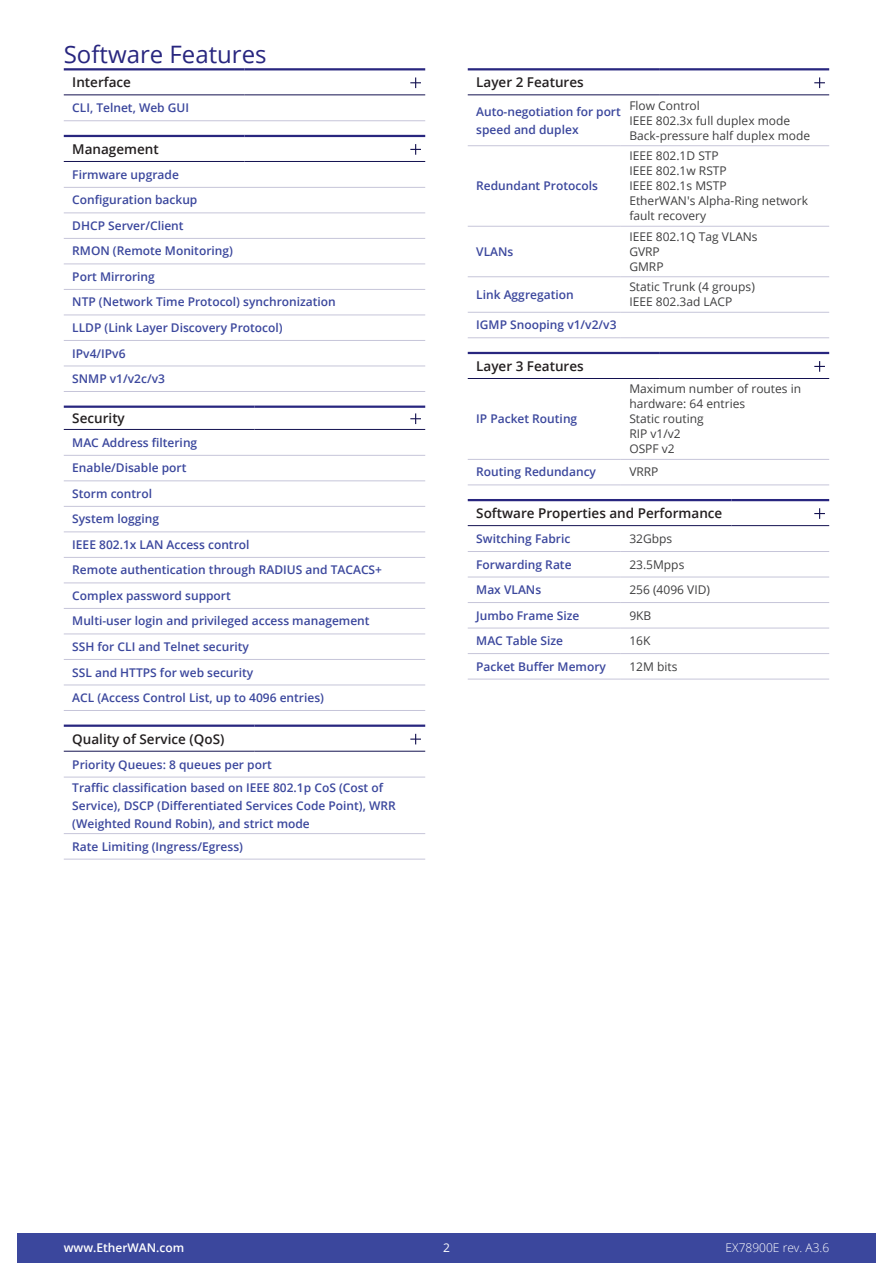
<style>
.page{position:relative;width:893px;height:1263px;background:#fff}
.page>*{position:absolute;margin:0;border:0;box-sizing:border-box;transform-origin:0 0}
.t1{font:24px "Open Sans";color:#28267f}
.t2{font:600 13.5px "Open Sans";color:#231f20}
.t3{font:600 12px/25.5px "Open Sans";color:#3b479d}
.t4{font:12px/15px "Open Sans";color:#3e3e3f}
.t5{font:600 12px "Open Sans";color:#fff}
.t6{font:300 12px "Open Sans";color:#fff}
.t7{font:12px "Open Sans";color:#fff}
</style>
<div class="page">
<div style="left:17px;top:1233px;width:859px;height:30px;background:#3b479d"></div>
<hr style="left:64px;top:68px;width:180px;height:2px;background:#28267f">
<hr style="left:244px;top:68px;width:181px;height:2px;background:#28267f">
<hr style="left:64px;top:94px;width:180px;height:1px;background:#131150">
<hr style="left:244px;top:94px;width:181px;height:1px;background:#131150">
<svg style="left:410px;top:77px;width:11px;height:11px"></svg>
<hr style="left:64px;top:120px;width:361px;height:1px;background:#c6c5d9">
<hr style="left:64px;top:135px;width:180px;height:2px;background:#28267f">
<hr style="left:244px;top:135px;width:181px;height:2px;background:#28267f">
<hr style="left:64px;top:161px;width:180px;height:1px;background:#131150">
<hr style="left:244px;top:161px;width:181px;height:1px;background:#131150">
<svg style="left:410px;top:144px;width:11px;height:11px"></svg>
<hr style="left:64px;top:187px;width:361px;height:1px;background:#c6c5d9">
<hr style="left:64px;top:212px;width:361px;height:1px;background:#c6c5d9">
<hr style="left:64px;top:238px;width:361px;height:1px;background:#c6c5d9">
<hr style="left:64px;top:264px;width:361px;height:1px;background:#c6c5d9">
<hr style="left:64px;top:289px;width:361px;height:1px;background:#c6c5d9">
<hr style="left:64px;top:315px;width:361px;height:1px;background:#c6c5d9">
<hr style="left:64px;top:340px;width:361px;height:1px;background:#c6c5d9">
<hr style="left:64px;top:366px;width:361px;height:1px;background:#c6c5d9">
<hr style="left:64px;top:391px;width:361px;height:1px;background:#c6c5d9">
<hr style="left:64px;top:406px;width:191px;height:2px;background:#28267f">
<hr style="left:64px;top:429px;width:191px;height:1px;background:#131150">
<hr style="left:255px;top:406px;width:170px;height:2px;background:#28267f">
<hr style="left:255px;top:429px;width:170px;height:1px;background:#131150">
<svg style="left:410px;top:413px;width:11px;height:11px"></svg>
<hr style="left:64px;top:455px;width:361px;height:1px;background:#c6c5d9">
<hr style="left:64px;top:480px;width:361px;height:1px;background:#c6c5d9">
<hr style="left:64px;top:506px;width:361px;height:1px;background:#c6c5d9">
<hr style="left:64px;top:531px;width:361px;height:1px;background:#c6c5d9">
<hr style="left:64px;top:557px;width:361px;height:1px;background:#c6c5d9">
<hr style="left:64px;top:582px;width:361px;height:1px;background:#c6c5d9">
<hr style="left:64px;top:608px;width:361px;height:1px;background:#c6c5d9">
<hr style="left:64px;top:633px;width:361px;height:1px;background:#c6c5d9">
<hr style="left:64px;top:659px;width:361px;height:1px;background:#c6c5d9">
<hr style="left:64px;top:685px;width:361px;height:1px;background:#c6c5d9">
<hr style="left:64px;top:710px;width:361px;height:1px;background:#c6c5d9">
<hr style="left:64px;top:724px;width:191px;height:3px;background:#28267f">
<hr style="left:64px;top:751px;width:191px;height:1px;background:#131150">
<hr style="left:255px;top:724px;width:170px;height:3px;background:#28267f">
<hr style="left:255px;top:751px;width:170px;height:1px;background:#131150">
<svg style="left:410px;top:734px;width:11px;height:10px"></svg>
<hr style="left:64px;top:777px;width:361px;height:1px;background:#c6c5d9">
<hr style="left:64px;top:833px;width:361px;height:1px;background:#c6c5d9">
<hr style="left:64px;top:859px;width:361px;height:1px;background:#c6c5d9">
<hr style="left:468px;top:68px;width:191px;height:2px;background:#28267f">
<hr style="left:468px;top:94px;width:191px;height:1px;background:#131150">
<hr style="left:659px;top:68px;width:170px;height:2px;background:#28267f">
<hr style="left:659px;top:94px;width:170px;height:1px;background:#131150">
<svg style="left:814px;top:77px;width:11px;height:11px"></svg>
<hr style="left:468px;top:145px;width:153px;height:1px;background:#c6c5d9">
<hr style="left:468px;top:226px;width:153px;height:1px;background:#c6c5d9">
<hr style="left:468px;top:276px;width:153px;height:1px;background:#c6c5d9">
<hr style="left:468px;top:312px;width:153px;height:1px;background:#c6c5d9">
<hr style="left:468px;top:337px;width:153px;height:1px;background:#c6c5d9">
<hr style="left:621px;top:145px;width:208px;height:1px;background:#c6c5d9">
<hr style="left:621px;top:226px;width:208px;height:1px;background:#c6c5d9">
<hr style="left:621px;top:276px;width:208px;height:1px;background:#c6c5d9">
<hr style="left:621px;top:312px;width:208px;height:1px;background:#c6c5d9">
<hr style="left:621px;top:337px;width:208px;height:1px;background:#c6c5d9">
<hr style="left:468px;top:352px;width:191px;height:2px;background:#28267f">
<hr style="left:468px;top:378px;width:191px;height:1px;background:#131150">
<hr style="left:659px;top:352px;width:170px;height:2px;background:#28267f">
<hr style="left:659px;top:378px;width:170px;height:1px;background:#131150">
<svg style="left:814px;top:361px;width:11px;height:11px"></svg>
<hr style="left:468px;top:459px;width:153px;height:1px;background:#c6c5d9">
<hr style="left:468px;top:484px;width:153px;height:1px;background:#c6c5d9">
<hr style="left:621px;top:459px;width:208px;height:1px;background:#c6c5d9">
<hr style="left:621px;top:484px;width:208px;height:1px;background:#c6c5d9">
<hr style="left:468px;top:499px;width:263px;height:2px;background:#28267f">
<hr style="left:468px;top:525px;width:263px;height:1px;background:#131150">
<hr style="left:731px;top:499px;width:98px;height:2px;background:#28267f">
<hr style="left:731px;top:525px;width:98px;height:1px;background:#131150">
<svg style="left:814px;top:508px;width:11px;height:11px"></svg>
<hr style="left:468px;top:551px;width:153px;height:1px;background:#c6c5d9">
<hr style="left:468px;top:577px;width:153px;height:1px;background:#c6c5d9">
<hr style="left:468px;top:602px;width:153px;height:1px;background:#c6c5d9">
<hr style="left:468px;top:628px;width:153px;height:1px;background:#c6c5d9">
<hr style="left:468px;top:653px;width:153px;height:1px;background:#c6c5d9">
<hr style="left:621px;top:551px;width:208px;height:1px;background:#c6c5d9">
<hr style="left:621px;top:577px;width:208px;height:1px;background:#c6c5d9">
<hr style="left:621px;top:602px;width:208px;height:1px;background:#c6c5d9">
<hr style="left:621px;top:628px;width:208px;height:1px;background:#c6c5d9">
<hr style="left:621px;top:653px;width:208px;height:1px;background:#c6c5d9">
<hr style="left:468px;top:679px;width:153px;height:1px;background:#c6c5d9">
<hr style="left:621px;top:679px;width:208px;height:1px;background:#c6c5d9">
<h1 class="t1" style="left:64px;top:38px;width:204px">Software Features</h1>
<p class="t2" style="left:72px;top:73px;width:60px">Interface</p>
<p class="t3" style="left:72px;top:95px;width:118px">CLI, Telnet, Web GUI</p>
<p class="t2" style="left:72px;top:140px;width:88px">Management</p>
<p class="t3" style="left:72px;top:162px;width:265px">Firmware upgrade<br>Configuration backup<br>DHCP Server/Client<br>RMON (Remote Monitoring)<br>Port Mirroring<br>NTP (Network Time Protocol) synchronization<br>LLDP (Link Layer Discovery Protocol)<br>IPv4/IPv6<br>SNMP v1/v2c/v3</p>
<p class="t2" style="left:72px;top:409px;width:54px">Security</p>
<p class="t3" style="left:72px;top:429px;width:311px">MAC Address filtering<br>Enable/Disable port<br>Storm control<br>System logging<br>IEEE 802.1x LAN Access control<br>Remote authentication through RADIUS and TACACS+<br>Complex password support<br>Multi-user login and privileged access management<br>SSH for CLI and Telnet security<br>SSL and HTTPS for web security<br>ACL (Access Control List, up to 4096 entries)</p>
<p class="t2" style="left:72px;top:729px;width:154px">Quality of Service (QoS)</p>
<p class="t3" style="left:72px;top:752px;width:312px;line-height:23px">Priority Queues: 8 queues per port<br>Traffic classification based on IEEE 802.1p CoS (Cost of</p>
<p class="t3" style="left:72px;top:796px;width:325px;line-height:18px">Service), DSCP (Differentiated Services Code Point), WRR (Weighted Round Robin), and strict mode</p>
<p class="t3" style="left:72px;top:833px;width:172px">Rate Limiting (Ingress/Egress)</p>
<p class="t2" style="left:476px;top:73px;width:109px">Layer 2 Features</p>
<p class="t3" style="left:476px;top:102px;width:146px;line-height:18px">Auto-negotiation for port speed and duplex</p>
<p class="t4" style="left:629px;top:98px;width:182px">Flow Control<br>IEEE 802.3x full duplex mode<br>Back-pressure half duplex mode</p>
<p class="t3" style="left:476px;top:173px;width:123px">Redundant Protocols</p>
<p class="t4" style="left:629px;top:148px;width:180px">IEEE 802.1D STP<br>IEEE 802.1w RSTP<br>IEEE 802.1s MSTP<br>EtherWAN's Alpha-Ring network fault recovery</p>
<p class="t3" style="left:476px;top:238px;width:39px">VLANs</p>
<p class="t4" style="left:629px;top:229px;width:130px">IEEE 802.1Q Tag VLANs<br>GVRP<br>GMRP</p>
<p class="t3" style="left:476px;top:281px;width:99px">Link Aggregation</p>
<p class="t4" style="left:629px;top:279px;width:127px">Static Trunk (4 groups)<br>IEEE 802.3ad LACP</p>
<p class="t3" style="left:476px;top:312px;width:142px">IGMP Snooping v1/v2/v3</p>
<p class="t2" style="left:476px;top:357px;width:109px">Layer 3 Features</p>
<p class="t3" style="left:476px;top:406px;width:103px">IP Packet Routing</p>
<p class="t4" style="left:629px;top:381px;width:173px">Maximum number of routes in hardware: 64 entries<br>Static routing<br>RIP v1/v2<br>OSPF v2</p>
<p class="t3" style="left:476px;top:459px;width:121px">Routing Redundancy</p>
<p class="t4" style="left:629px;top:464px;width:31px">VRRP</p>
<p class="t2" style="left:476px;top:504px;width:248px">Software Properties and Performance</p>
<p class="t3" style="left:476px;top:526px;width:96px">Switching Fabric</p>
<p class="t4" style="left:629px;top:531px;width:44px">32Gbps</p>
<p class="t3" style="left:476px;top:551px;width:97px">Forwarding Rate</p>
<p class="t4" style="left:629px;top:556px;width:57px">23.5Mpps</p>
<p class="t3" style="left:476px;top:577px;width:66px">Max VLANs</p>
<p class="t4" style="left:629px;top:582px;width:82px">256 (4096 VID)</p>
<p class="t3" style="left:476px;top:602px;width:105px">Jumbo Frame Size</p>
<p class="t4" style="left:629px;top:607px;width:24px">9KB</p>
<p class="t3" style="left:476px;top:628px;width:88px">MAC Table Size</p>
<p class="t4" style="left:629px;top:633px;width:23px">16K</p>
<p class="t3" style="left:476px;top:653px;width:131px">Packet Buffer Memory</p>
<p class="t4" style="left:629px;top:658px;width:50px">12M bits</p>
<p class="t5" style="left:64px;top:1240px;width:122px">www.EtherWAN.com</p>
<p class="t7" style="left:443px;top:1240px;width:8px">2</p>
<p class="t6" style="left:726px;top:1240px;width:105px">EX78900E rev. A3.6</p>
</div>
